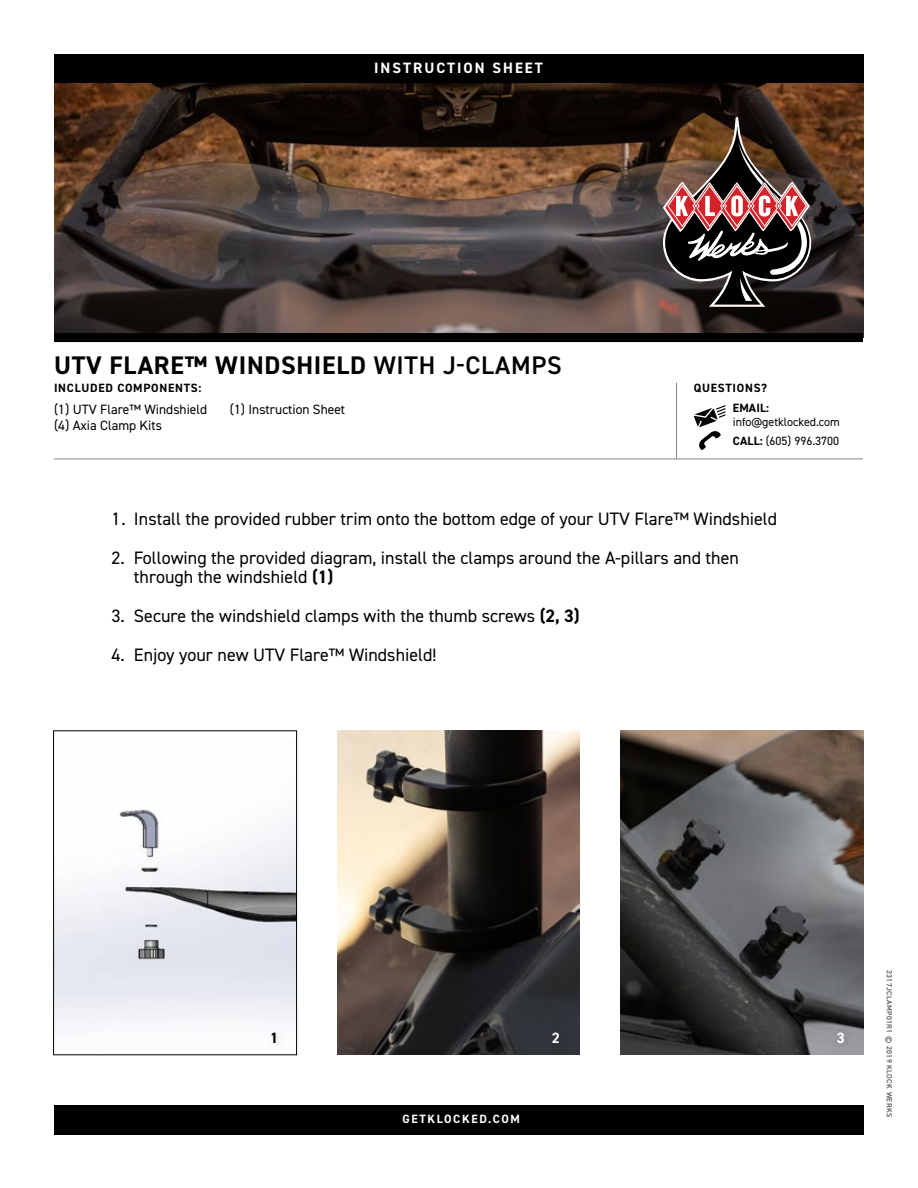
<style>
.page{position:relative;width:918px;height:1188px;background:#fff}
.page>*{position:absolute;margin:0;border:0;box-sizing:border-box;transform-origin:0 0}
.t1{font:700 25.5px "DIN2014";letter-spacing:.03em;color:#000}
.t2{font:18px/19.5px "DIN2014";color:#000}
.t3{font:700 15px "DIN2014";letter-spacing:.135em;color:#fff}
.t4{font:700 15px "DIN2014";color:#000}
.t5{font:13.5px/16.2px "DIN2014";color:#000}
.t6{font:12px "DIN2014";color:#000}
.t7{font:700 12px "DIN2014";letter-spacing:.06em;color:#000}
.t8{font:700 12px "DIN2014";letter-spacing:.135em;color:#fff}
.t9{font:600 7.5px "DIN2014";letter-spacing:.05em;color:#58595b}
.s1{font-weight:600}
.s2{font-weight:700}
</style>
<div class="page">
<img style="left:54px;top:82px;width:809px;height:251px">
<hr style="left:54px;top:459px;width:809px;height:1px;background:#808285">
<hr style="left:676px;top:383px;width:1px;height:76px;background:#808285">
<img style="left:55px;top:809px;width:240px;height:213px">
<div style="left:53px;top:731px;width:244px;height:324px;border:1px solid #000"></div>
<img style="left:337px;top:731px;width:243px;height:324px">
<img style="left:620px;top:731px;width:243px;height:324px">
<div style="left:267px;top:1027px;width:19px;height:26px;background:#f8f9fa"></div>
<div style="left:547px;top:1027px;width:22px;height:26px;background:#30333a"></div>
<div style="left:832px;top:1027px;width:22px;height:26px;background:#96979b"></div>
<div style="left:54px;top:54px;width:809px;height:28px;background:#000"></div>
<div style="left:54px;top:1107px;width:809px;height:28px;background:#000"></div>
<div style="left:54px;top:333px;width:809px;height:9px;background:#000"></div>
<div style="left:54px;top:1106px;width:809px;height:28px;background:#000"></div>
<div style="left:667px;top:122px;width:174px;height:215px;background:#000;opacity:.2"></div>
<svg style="left:663px;top:117px;width:148px;height:190px;background:#5a423d"></svg>
<svg style="left:694px;top:405px;width:31px;height:45px"></svg>
<p class="t3" style="left:374px;top:58px;width:170px">INSTRUCTION SHEET</p>
<h1 class="t1" style="left:54px;top:348px;width:509px">UTV FLARE™ WINDSHIELD <span class="s1">WITH J-CLAMPS</span></h1>
<p class="t5" style="left:54px;top:401px;width:155px">(1) UTV Flare™ Windshield (4) Axia Clamp Kits</p>
<p class="t5" style="left:230px;top:401px;width:117px">(1) Instruction Sheet</p>
<p class="t7" style="left:54px;top:380px;width:149px">INCLUDED COMPONENTS:</p>
<p class="t7" style="left:694px;top:380px;width:75px">QUESTIONS?</p>
<p class="t7" style="left:733px;top:400px;width:38px">EMAIL:</p>
<p class="t6" style="left:733px;top:415px;width:108px">info@getklocked.com</p>
<p class="t6" style="left:733px;top:433px;width:108px"><span class="s2">CALL:</span> (605) 996.3700</p>
<p class="t2" style="left:111px;top:509px;width:667px">1. Install the provided rubber trim onto the bottom edge of your UTV Flare™ Windshield</p>
<p class="t2" style="left:134px;top:548px;width:607px;text-indent:-22px">2. Following the provided diagram, install the clamps around the A-pillars and then through the windshield <span class="s2">(1)</span></p>
<p class="t2" style="left:111px;top:606px;width:470px">3. Secure the windshield clamps with the thumb screws <span class="s2">(2, 3)</span></p>
<p class="t2" style="left:111px;top:645px;width:327px">4. Enjoy your new UTV Flare™ Windshield!</p>
<p class="t4" style="left:270px;top:1028px;width:10px">1</p>
<p class="t8" style="left:403px;top:1111px;width:119px">GETKLOCKED.COM</p>
<p class="t3" style="left:552px;top:1028px;width:10px">2</p>
<p class="t3" style="left:837px;top:1028px;width:10px">3</p>
<p class="t9" style="left:894px;top:970px;width:149px;rotate:90deg">2317JCLAMP01R1 © 2019 KLOCK WERKS</p>
</div>
